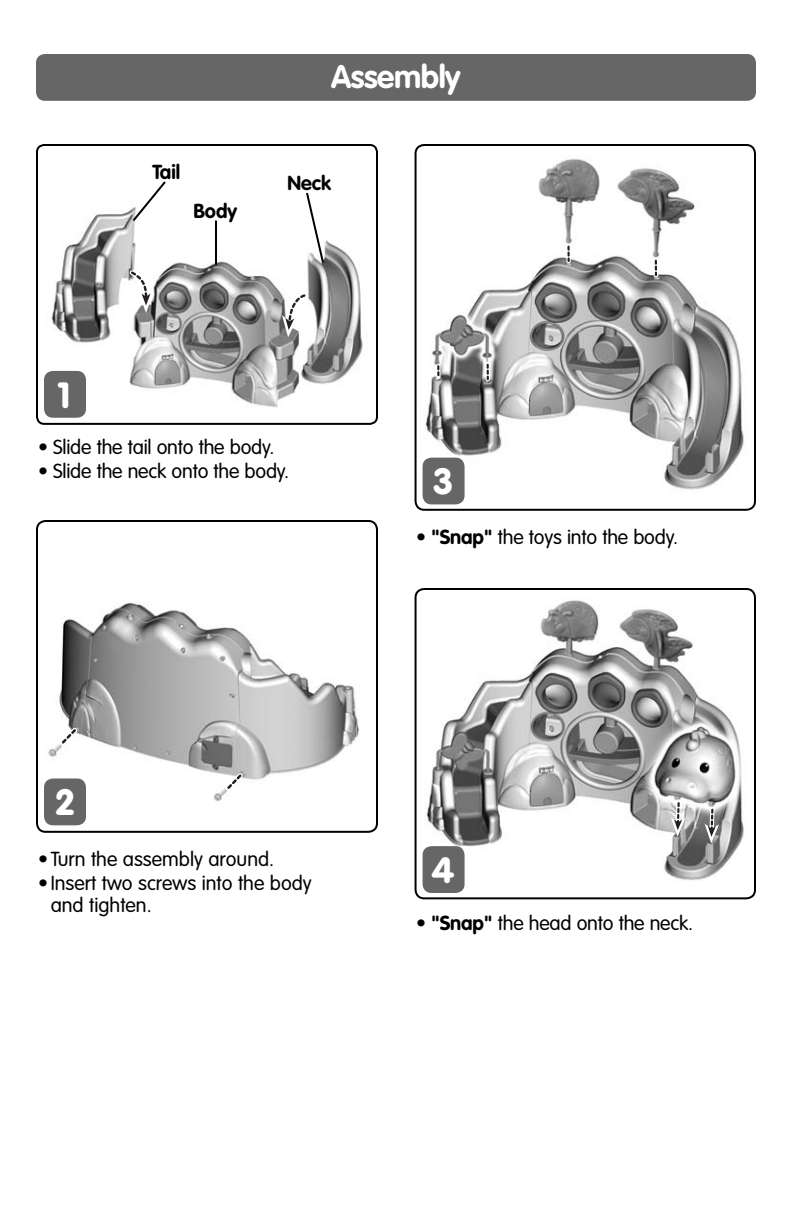
<style>
.page{position:relative;width:792px;height:1224px;background:#fff}
.page>*{position:absolute;margin:0;border:0;box-sizing:border-box;transform-origin:0 0}
.t1{font:900 36px "VAG Rounded";color:#fff}
.t2{font:700 32px "VAG Rounded";letter-spacing:-.015em;color:#fff}
.t3{font:300 20px/22px "VAG Rounded";letter-spacing:-.01em;color:#000}
.t4{font:700 20px "VAG Rounded";color:#000}
.s1{font-weight:700}
</style>
<div class="page">
<div style="left:36px;top:54px;width:720px;height:47px;background:#666;border-radius:9px"></div>
<img style="left:44px;top:602px;width:315px;height:200px">
<svg style="left:56px;top:723px;width:26px;height:27px"></svg>
<svg style="left:221px;top:769px;width:26px;height:26px"></svg>
<div style="left:36px;top:520px;width:342px;height:313px;border:2px solid #000;border-radius:9px"></div>
<img style="left:44px;top:212px;width:319px;height:201px">
<div style="left:36px;top:144px;width:342px;height:281px;border:2px solid #000;border-radius:7px"></div>
<div style="left:44px;top:371px;width:42px;height:47px;background:#666;border-radius:9px"></div>
<div style="left:44px;top:778px;width:42px;height:47px;background:#666;border-radius:9px"></div>
<img style="left:424px;top:158px;width:321px;height:332px">
<svg style="left:436px;top:366px;width:5px;height:11px"></svg>
<svg style="left:437px;top:366px;width:3px;height:11px"></svg>
<svg style="left:485px;top:365px;width:5px;height:14px"></svg>
<svg style="left:487px;top:365px;width:2px;height:14px"></svg>
<svg style="left:566px;top:247px;width:5px;height:14px"></svg>
<svg style="left:567px;top:247px;width:3px;height:14px"></svg>
<svg style="left:654px;top:261px;width:4px;height:14px"></svg>
<svg style="left:655px;top:261px;width:2px;height:14px"></svg>
<div style="left:415px;top:144px;width:341px;height:367px;border:2px solid #000;border-radius:9px"></div>
<div style="left:423px;top:458px;width:42px;height:46px;background:#666;border-radius:9px"></div>
<img style="left:424px;top:600px;width:320px;height:281px">
<svg style="left:671px;top:799px;width:14px;height:38px"></svg>
<svg style="left:705px;top:805px;width:14px;height:38px"></svg>
<div style="left:415px;top:588px;width:341px;height:311px;border:2px solid #000;border-radius:9px"></div>
<div style="left:423px;top:846px;width:42px;height:47px;background:#666;border-radius:9px"></div>
<svg style="left:126px;top:181px;width:199px;height:156px"></svg>
<h1 class="t1" style="left:58px;top:380px;width:13px">1</h1>
<p class="t4" style="left:152px;top:164px;width:29px">Tail</p>
<p class="t4" style="left:194px;top:203px;width:45px">Body</p>
<h2 class="t2" style="left:331px;top:64px;width:131px">Assembly</h2>
<p class="t4" style="left:288px;top:175px;width:45px">Neck</p>
<p class="t3" style="left:38px;top:438px;width:238px">• Slide the tail onto the body.</p>
<p class="t3" style="left:38px;top:462px;width:253px">• Slide the neck onto the body.</p>
<h1 class="t1" style="left:56px;top:788px;width:19px">2</h1>
<p class="t3" style="left:38px;top:850px;width:238px">• Turn the assembly around.</p>
<p class="t3" style="left:51px;top:874px;width:263px;text-indent:-13px">• Insert two screws into the body and tighten.</p>
<h1 class="t1" style="left:434px;top:466px;width:20px">3</h1>
<p class="t3" style="left:416px;top:528px;width:264px">• <span class="s1">"Snap"</span> the toys into the body.</p>
<h1 class="t1" style="left:432px;top:855px;width:23px">4</h1>
<p class="t3" style="left:416px;top:914px;width:279px">• <span class="s1">"Snap"</span> the head onto the neck.</p>
</div>
